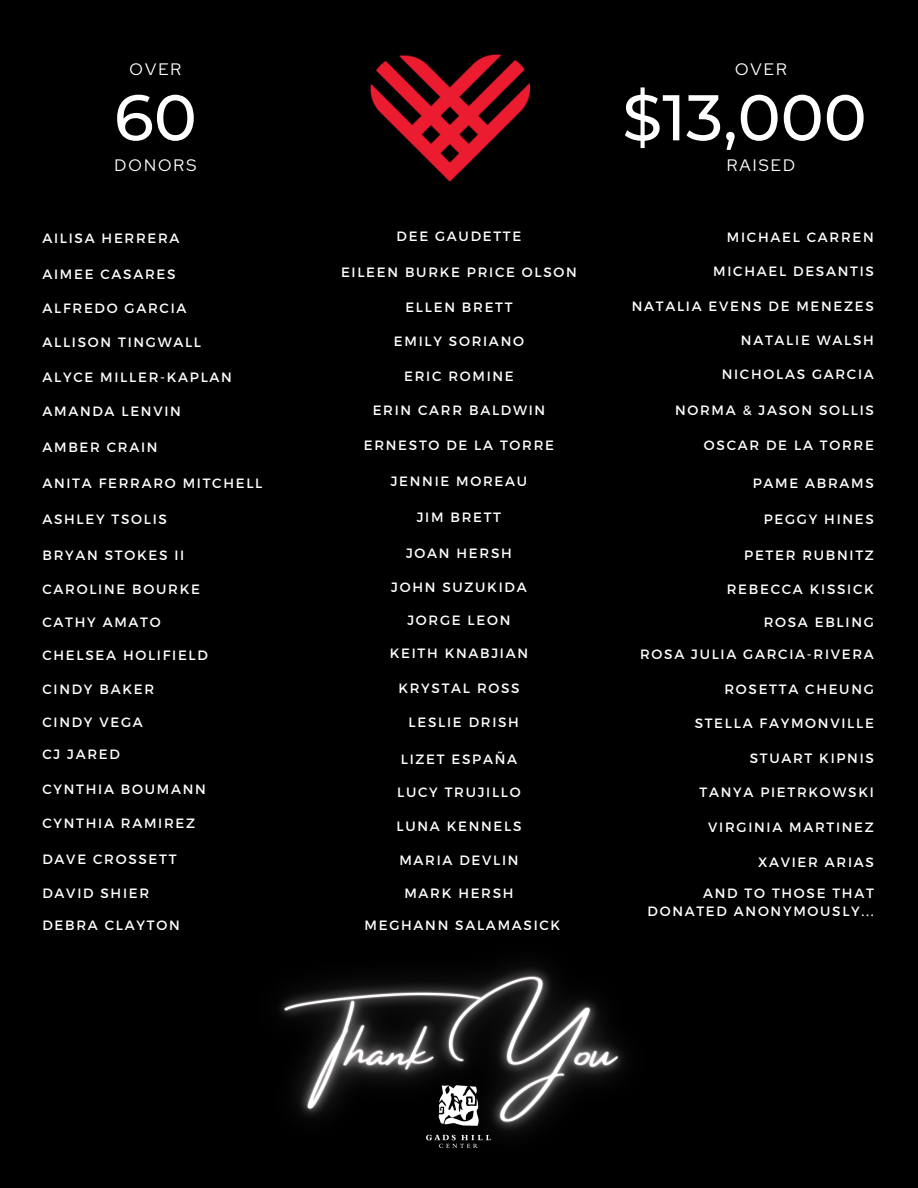
<style>
.page{position:relative;width:918px;height:1188px;background:#000}
.page>*{position:absolute;margin:0;border:0;box-sizing:border-box;transform-origin:0 0}
.t1{font:500 64.5px "Montserrat";color:#fff}
.t2{font:16.5px "Red Hat Display";letter-spacing:.125em;color:#fff}
.t3{font:13.5px/18px "Montserrat";letter-spacing:.125em;color:#fff;text-align:right}
</style>
<div class="page">
<img style="left:371px;top:54px;width:159px;height:128px">
<img style="left:279px;top:966px;width:346px;height:182px">
<p class="t2" style="left:130px;top:58px;width:53px">OVER</p>
<p class="t2" style="left:735px;top:58px;width:53px">OVER</p>
<p class="t1" style="left:114px;top:78px;width:84px">60</p>
<p class="t2" style="left:115px;top:155px;width:83px">DONORS</p>
<p class="t1" style="left:622px;top:78px;width:246px">$13,000</p>
<p class="t2" style="left:727px;top:155px;width:70px">RAISED</p>
<p class="t3" style="left:42px;top:229px;width:139px">AILISA HERRERA</p>
<p class="t3" style="left:397px;top:227px;width:126px">DEE GAUDETTE</p>
<p class="t3" style="left:727px;top:227px;width:148px">MICHAEL CARREN</p>
<p class="t3" style="left:42px;top:264px;width:135px">AIMEE CASARES</p>
<p class="t3" style="left:341px;top:262px;width:237px">EILEEN BURKE PRICE OLSON</p>
<p class="t3" style="left:713px;top:262px;width:162px">MICHAEL DESANTIS</p>
<p class="t3" style="left:42px;top:299px;width:146px">ALFREDO GARCIA</p>
<p class="t3" style="left:405px;top:297px;width:109px">ELLEN BRETT</p>
<p class="t3" style="left:632px;top:296px;width:244px">NATALIA EVENS DE MENEZES</p>
<p class="t3" style="left:42px;top:333px;width:160px">ALLISON TINGWALL</p>
<p class="t3" style="left:394px;top:331px;width:132px">EMILY SORIANO</p>
<p class="t3" style="left:741px;top:331px;width:134px">NATALIE WALSH</p>
<p class="t3" style="left:42px;top:368px;width:191px">ALYCE MILLER-KAPLAN</p>
<p class="t3" style="left:404px;top:366px;width:111px">ERIC ROMINE</p>
<p class="t3" style="left:722px;top:365px;width:154px">NICHOLAS GARCIA</p>
<p class="t3" style="left:42px;top:402px;width:140px">AMANDA LENVIN</p>
<p class="t3" style="left:373px;top:400px;width:174px">ERIN CARR BALDWIN</p>
<p class="t3" style="left:675px;top:400px;width:200px">NORMA &amp; JASON SOLLIS</p>
<p class="t3" style="left:42px;top:437px;width:117px">AMBER CRAIN</p>
<p class="t3" style="left:364px;top:436px;width:192px">ERNESTO DE LA TORRE</p>
<p class="t3" style="left:704px;top:436px;width:171px">OSCAR DE LA TORRE</p>
<p class="t3" style="left:42px;top:473px;width:222px">ANITA FERRARO MITCHELL</p>
<p class="t3" style="left:391px;top:472px;width:138px">JENNIE MOREAU</p>
<p class="t3" style="left:753px;top:473px;width:123px">PAME ABRAMS</p>
<p class="t3" style="left:42px;top:510px;width:126px">ASHLEY TSOLIS</p>
<p class="t3" style="left:417px;top:508px;width:86px">JIM BRETT</p>
<p class="t3" style="left:764px;top:510px;width:112px">PEGGY HINES</p>
<p class="t3" style="left:42px;top:545px;width:143px">BRYAN STOKES II</p>
<p class="t3" style="left:406px;top:543px;width:107px">JOAN HERSH</p>
<p class="t3" style="left:744px;top:545px;width:131px">PETER RUBNITZ</p>
<p class="t3" style="left:42px;top:579px;width:159px">CAROLINE BOURKE</p>
<p class="t3" style="left:391px;top:578px;width:137px">JOHN SUZUKIDA</p>
<p class="t3" style="left:727px;top:579px;width:149px">REBECCA KISSICK</p>
<p class="t3" style="left:42px;top:612px;width:120px">CATHY AMATO</p>
<p class="t3" style="left:407px;top:610px;width:105px">JORGE LEON</p>
<p class="t3" style="left:764px;top:612px;width:112px">ROSA EBLING</p>
<p class="t3" style="left:42px;top:646px;width:167px">CHELSEA HOLIFIELD</p>
<p class="t3" style="left:390px;top:644px;width:140px">KEITH KNABJIAN</p>
<p class="t3" style="left:640px;top:645px;width:235px">ROSA JULIA GARCIA-RIVERA</p>
<p class="t3" style="left:42px;top:680px;width:113px">CINDY BAKER</p>
<p class="t3" style="left:42px;top:712px;width:102px">CINDY VEGA</p>
<p class="t3" style="left:42px;top:745px;width:79px">CJ JARED</p>
<p class="t3" style="left:42px;top:780px;width:165px">CYNTHIA BOUMANN</p>
<p class="t3" style="left:398px;top:678px;width:123px">KRYSTAL ROSS</p>
<p class="t3" style="left:409px;top:712px;width:112px">LESLIE DRISH</p>
<p class="t3" style="left:401px;top:750px;width:118px">LIZET ESPAÑA</p>
<p class="t3" style="left:397px;top:782px;width:125px">LUCY TRUJILLO</p>
<p class="t3" style="left:724px;top:680px;width:151px">ROSETTA CHEUNG</p>
<p class="t3" style="left:695px;top:714px;width:181px">STELLA FAYMONVILLE</p>
<p class="t3" style="left:750px;top:749px;width:126px">STUART KIPNIS</p>
<p class="t3" style="left:700px;top:783px;width:176px">TANYA PIETRKOWSKI</p>
<p class="t3" style="left:42px;top:814px;width:154px">CYNTHIA RAMIREZ</p>
<p class="t3" style="left:42px;top:849px;width:136px">DAVE CROSSETT</p>
<p class="t3" style="left:397px;top:816px;width:126px">LUNA KENNELS</p>
<p class="t3" style="left:399px;top:851px;width:121px">MARIA DEVLIN</p>
<p class="t3" style="left:708px;top:818px;width:167px">VIRGINIA MARTINEZ</p>
<p class="t3" style="left:758px;top:853px;width:117px">XAVIER ARIAS</p>
<p class="t3" style="left:42px;top:884px;width:108px">DAVID SHIER</p>
<p class="t3" style="left:404px;top:884px;width:111px">MARK HERSH</p>
<p class="t3" style="left:648px;top:884px;width:228px">AND TO THOSE THAT<br>DONATED ANONYMOUSLY...</p>
<p class="t3" style="left:42px;top:915px;width:139px">DEBRA CLAYTON</p>
<p class="t3" style="left:365px;top:915px;width:197px">MEGHANN SALAMASICK</p>
</div>
